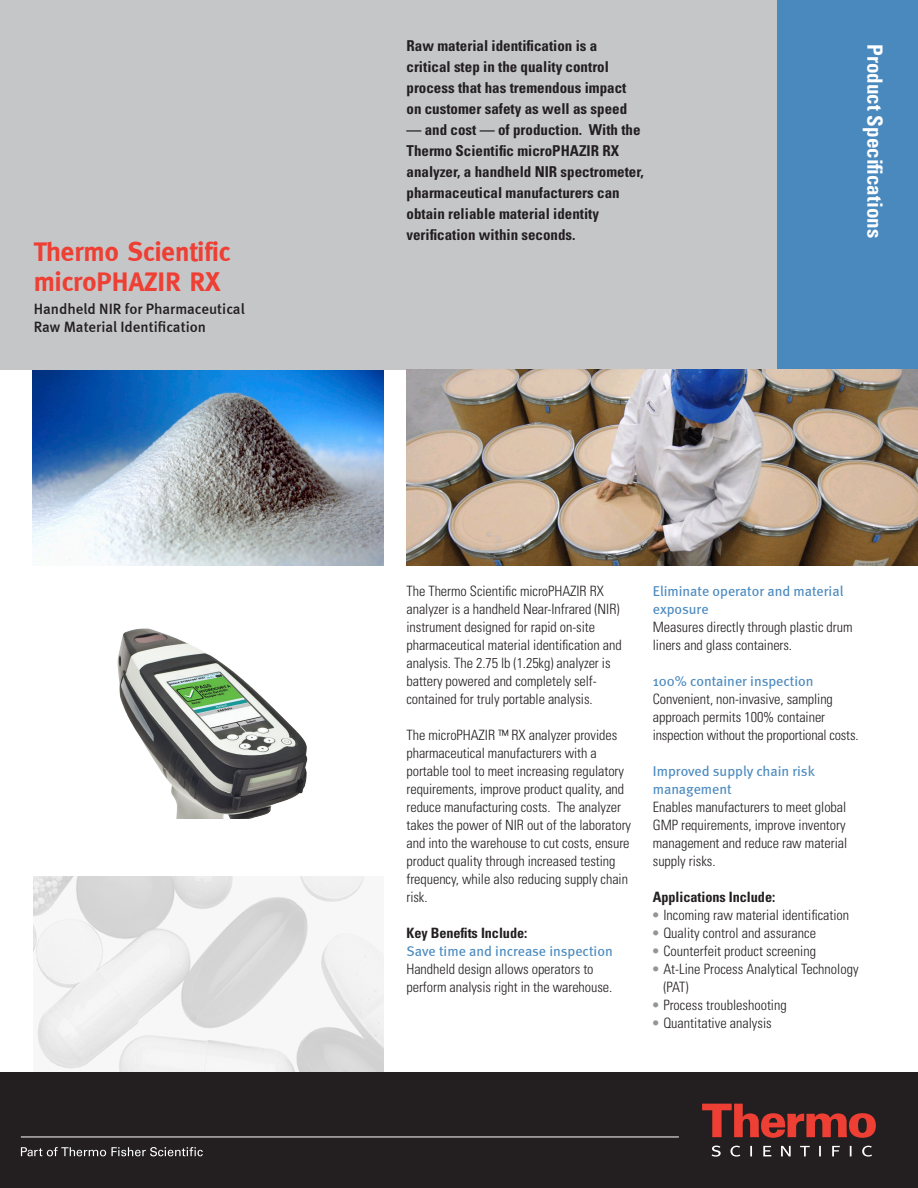
<style>
.page{position:relative;width:918px;height:1188px;background:#fff}
.page>*{position:absolute;margin:0;border:0;box-sizing:border-box;transform-origin:0 0}
.t1{font:700 27px/30px "Meta";color:#ee3f34}
.t2{font:700 condensed 21px "Univers";color:#fff}
.t3{font:700 condensed 15px/21px "Univers";color:#231f20}
.t4{font:15px/18px "Meta Medium LF";color:#231f20}
.t5{font:300 condensed 14.25px/18px "Univers";letter-spacing:-.005em;color:#231f20}
.t6{font:14.25px/18px "Meta";color:#4a89be}
.t7{font:700 condensed 14.25px "Univers";letter-spacing:-.005em;color:#231f20}
.s1{font-weight:700;color:#939598}
</style>
<div class="page">
<img style="left:33px;top:876px;width:351px;height:196px">
<img style="left:33px;top:370px;width:350px;height:195px">
<img style="left:117px;top:628px;width:191px;height:191px">
<div style="left:0;top:0;width:918px;height:370px;background:#c5c6c8"></div>
<div style="left:778px;top:0;width:140px;height:370px;background:#4a89be"></div>
<img style="left:407px;top:369px;width:511px;height:196px">
<div style="left:0;top:1072px;width:918px;height:116px;background:#231f20"></div>
<svg style="left:21px;top:1147px;width:182px;height:9px"></svg>
<svg style="left:702px;top:1104px;width:174px;height:34px"></svg>
<svg style="left:712px;top:1146px;width:160px;height:11px"></svg>
<hr style="left:21px;top:1137px;width:658px;height:1px;background:#fff">
<h1 class="t1" style="left:34px;top:236px;width:198px">Thermo Scientific microPHAZIR RX</h1>
<p class="t4" style="left:34px;top:299px;width:212px">Handheld NIR for Pharmaceutical<br>Raw Material Identification</p>
<p class="t3" style="left:406px;top:35px;width:222px">Raw material identification is a critical step in the quality control process that has tremendous impact on customer safety as well as speed</p>
<p class="t3" style="left:406px;top:119px;width:239px">— and cost — of production. With the Thermo Scientific microPHAZIR RX analyzer, a handheld NIR spectrometer, pharmaceutical manufacturers can obtain reliable material identity verification within seconds.</p>
<h2 class="t2" style="left:888px;top:44px;width:195px;rotate:90deg">Product Specifications</h2>
<p class="t5" style="left:406px;top:582px;width:217px">The Thermo Scientific microPHAZIR RX analyzer is a handheld Near-Infrared (NIR) instrument designed for rapid on-site pharmaceutical material identification and analysis. The 2.75 lb (1.25kg) analyzer is battery powered and completely self&shy;contained for truly portable analysis.</p>
<p class="t5" style="left:406px;top:726px;width:226px">The microPHAZIR ™ RX analyzer provides pharmaceutical manufacturers with a portable tool to meet increasing regulatory requirements, improve product quality, and reduce manufacturing costs. The analyzer takes the power of NIR out of the laboratory and into the warehouse to cut costs, ensure product quality through increased testing frequency, while also reducing supply chain risk.</p>
<p class="t7" style="left:406px;top:924px;width:122px">Key Benefits Include:</p>
<p class="t6" style="left:406px;top:942px;width:208px">Save time and increase inspection</p>
<p class="t5" style="left:406px;top:960px;width:207px">Handheld design allows operators to perform analysis right in the warehouse.</p>
<p class="t6" style="left:653px;top:582px;width:192px">Eliminate operator and material exposure</p>
<p class="t5" style="left:653px;top:618px;width:201px">Measures directly through plastic drum liners and glass containers.</p>
<p class="t6" style="left:653px;top:672px;width:162px">100% container inspection</p>
<p class="t5" style="left:653px;top:690px;width:207px">Convenient, non-invasive, sampling approach permits 100% container inspection without the proportional costs.</p>
<p class="t6" style="left:653px;top:762px;width:164px">Improved supply chain risk management</p>
<p class="t5" style="left:653px;top:798px;width:196px;text-align:justify">Enables manufacturers to meet global GMP requirements, improve inventory management and reduce raw material supply risks.</p>
<p class="t7" style="left:653px;top:888px;width:124px">Applications Include:</p>
<p class="t5" style="left:653px;top:906px;width:198px"><span class="s1">•</span> Incoming raw material identification</p>
<p class="t5" style="left:653px;top:924px;width:165px"><span class="s1">•</span> Quality control and assurance</p>
<p class="t5" style="left:653px;top:942px;width:165px"><span class="s1">•</span> Counterfeit product screening</p>
<p class="t5" style="left:663px;top:960px;width:197px;text-indent:-11px"><span class="s1">•</span> At-Line Process Analytical Technology (PAT)</p>
<p class="t5" style="left:653px;top:996px;width:135px"><span class="s1">•</span> Process troubleshooting</p>
<p class="t5" style="left:653px;top:1014px;width:120px"><span class="s1">•</span> Quantitative analysis</p>
</div>
